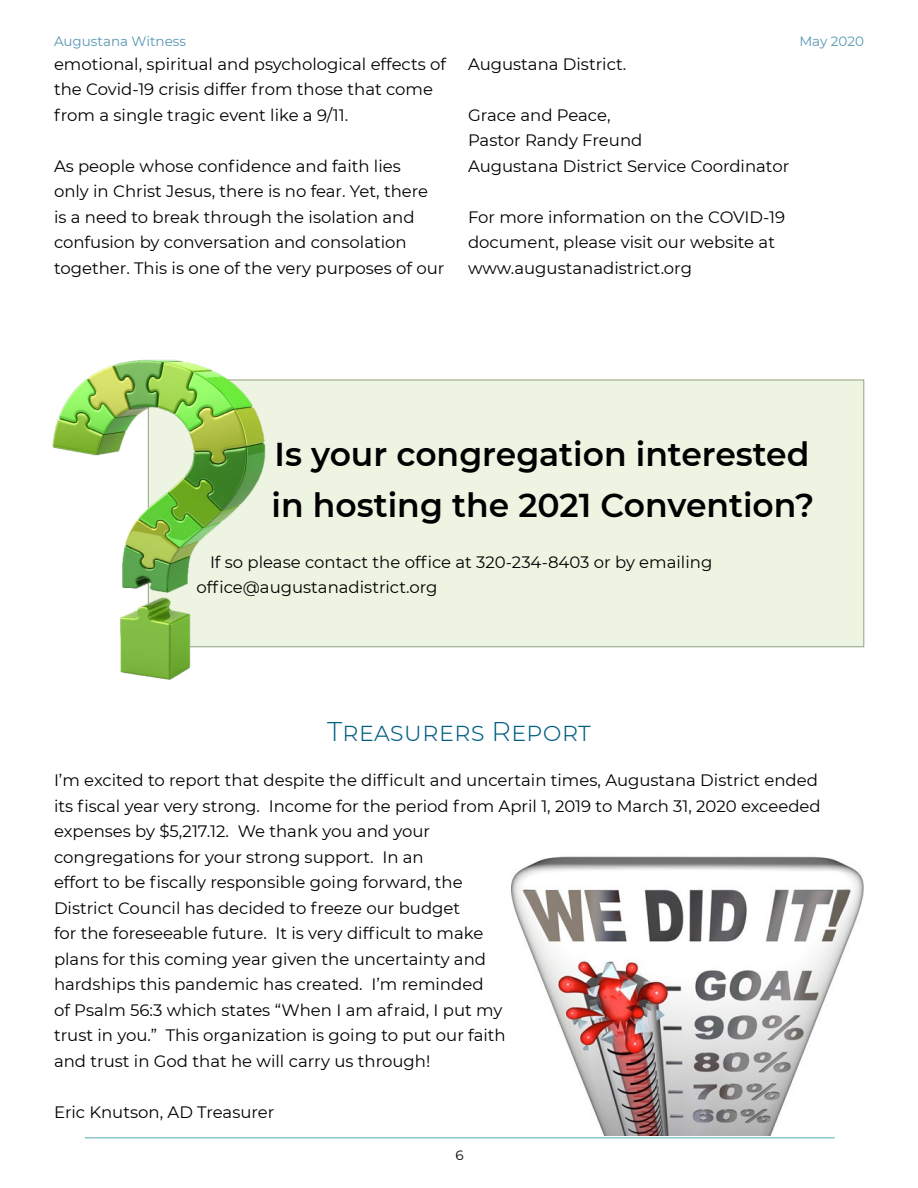
<style>
.page{position:relative;width:918px;height:1188px;background:#fff}
.page>*{position:absolute;margin:0;border:0;box-sizing:border-box;transform-origin:0 0}
.t1{font:600 33px/51px "Montserrat";color:#000}
.t2{font:300 27px "Montserrat";color:#005f82}
.t3{font:16.5px/25.5px "Montserrat";color:#000}
.t4{font:13.5px "Montserrat";color:#5897b4}
.t5{font:13.5px "Montserrat";color:#000}
</style>
<div class="page">
<hr style="left:85px;top:1137px;width:750px;height:1px;background:#8fc6d0">
<img style="left:512px;top:856px;width:352px;height:279px">
<div style="left:272px;top:380px;width:592px;height:267px;background:#edf4e2"></div>
<img style="left:52px;top:359px;width:220px;height:321px">
<p class="t4" style="left:54px;top:31px;width:134px">Augustana Witness</p>
<p class="t4" style="left:799px;top:31px;width:66px">May 2020</p>
<p class="t3" style="left:54px;top:51px;width:394px">emotional, spiritual and psychological effects of the Covid-19 crisis differ from those that come from a single tragic event like a 9/11.</p>
<p class="t3" style="left:54px;top:153px;width:392px">As people whose confidence and faith lies<br>only in Christ Jesus, there is no fear. Yet, there is a need to break through the isolation and confusion by conversation and consolation together. This is one of the very purposes of our</p>
<p class="t3" style="left:468px;top:51px;width:160px">Augustana District.</p>
<p class="t3" style="left:468px;top:102px;width:323px">Grace and Peace,<br>Pastor Randy Freund<br>Augustana District Service Coordinator</p>
<p class="t3" style="left:468px;top:204px;width:319px">For more information on the COVID-19 document, please visit our website at www.augustanadistrict.org</p>
<h1 class="t1" style="left:271px;top:427px;width:544px">Is your congregation interested in hosting the 2021 Convention?</h1>
<p class="t3" style="left:197px;top:548px;width:517px;text-indent:13px">If so please contact the office at 320-234-8403 or by emailing office@augustanadistrict.org</p>
<h2 class="t2" style="left:327px;top:713px;width:265px">Treasurers Report</h2>
<p class="t3" style="left:54px;top:767px;width:768px">I’m excited to report that despite the difficult and uncertain times, Augustana District ended its fiscal year very strong. Income for the period from April 1, 2019 to March 31, 2020 exceeded expenses by $5,217.12. We thank you and your<br>congregations for your strong support. In an<br>effort to be fiscally responsible going forward, the<br>District Council has decided to freeze our budget<br>for the foreseeable future. It is very difficult to make<br>plans for this coming year given the uncertainty and<br>hardships this pandemic has created. I’m reminded<br>of Psalm 56:3 which states “When I am afraid, I put my<br>trust in you.” This organization is going to put our faith<br>and trust in God that he will carry us through!</p>
<p class="t3" style="left:54px;top:1098px;width:222px">Eric Knutson, AD Treasurer</p>
<p class="t5" style="left:456px;top:1146px;width:10px">6</p>
</div>
